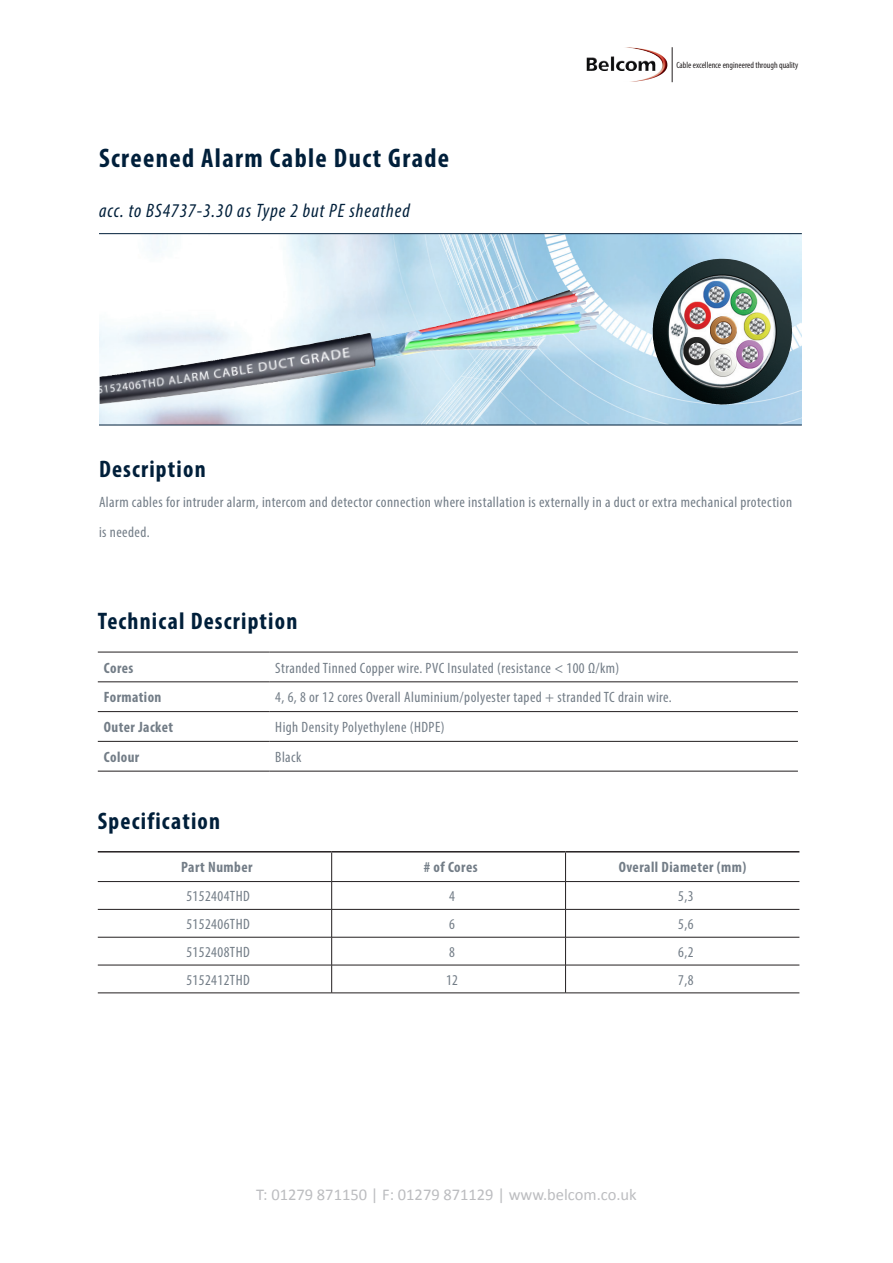
<style>
.page{position:relative;width:893px;height:1263px;background:#fff}
.page>*{position:absolute;margin:0;border:0;box-sizing:border-box;transform-origin:0 0}
.t1{font:700 condensed 27px "Myriad Pro";letter-spacing:.05em;color:#001f3a}
.t2{font:700 condensed 24px "Myriad Pro";letter-spacing:.05em;color:#001f3a}
.t3{font:italic condensed 19.5px "Myriad Pro";letter-spacing:.05em;color:#001f3a}
.t4{font:16.5px "Calibri";color:#bcbdc0}
.t5{font:condensed 15px/30px "Myriad Pro";letter-spacing:.03em;color:#737d87}
.t6{font:700 condensed 15px "Myriad Pro";letter-spacing:.03em;color:#737d87}
.t7{font:condensed 9px "Myriad Pro";color:#231f20}
</style>
<div class="page">
<hr style="left:672px;top:47px;width:1px;height:35px;background:#231f20">
<img style="left:623px;top:47px;width:39px;height:35px">
<img style="left:99px;top:234px;width:703px;height:191px">
<hr style="left:99px;top:233px;width:703px;height:1px;background:#001f3a">
<hr style="left:99px;top:425px;width:703px;height:1px;background:#001f3a">
<img style="left:653px;top:259px;width:66px;height:68px">
<hr style="left:98px;top:652px;width:171px;height:1px;background:#231f20">
<hr style="left:269px;top:652px;width:529px;height:1px;background:#231f20">
<hr style="left:98px;top:681px;width:171px;height:1px;background:#231f20">
<hr style="left:269px;top:681px;width:529px;height:1px;background:#231f20">
<hr style="left:98px;top:711px;width:171px;height:1px;background:#231f20">
<hr style="left:269px;top:711px;width:529px;height:1px;background:#231f20">
<hr style="left:98px;top:741px;width:171px;height:1px;background:#231f20">
<hr style="left:269px;top:741px;width:529px;height:1px;background:#231f20">
<hr style="left:98px;top:771px;width:171px;height:1px;background:#231f20">
<hr style="left:269px;top:771px;width:529px;height:1px;background:#231f20">
<hr style="left:98px;top:851px;width:234px;height:1px;background:#231f20">
<hr style="left:332px;top:851px;width:234px;height:1px;background:#231f20">
<hr style="left:566px;top:851px;width:233px;height:1px;background:#231f20">
<hr style="left:566px;top:881px;width:233px;height:1px;background:#231f20">
<hr style="left:98px;top:909px;width:234px;height:1px;background:#231f20">
<hr style="left:332px;top:909px;width:234px;height:1px;background:#231f20">
<hr style="left:566px;top:909px;width:233px;height:1px;background:#231f20">
<hr style="left:98px;top:937px;width:234px;height:1px;background:#231f20">
<hr style="left:566px;top:937px;width:233px;height:1px;background:#231f20">
<hr style="left:98px;top:965px;width:234px;height:1px;background:#231f20">
<svg style="left:331px;top:852px;width:1px;height:140px"></svg>
<hr style="left:566px;top:965px;width:233px;height:1px;background:#231f20">
<svg style="left:565px;top:852px;width:1px;height:140px"></svg>
<hr style="left:98px;top:992px;width:234px;height:1px;background:#231f20">
<hr style="left:332px;top:992px;width:234px;height:1px;background:#231f20">
<hr style="left:566px;top:992px;width:233px;height:1px;background:#231f20">
<hr style="left:98px;top:881px;width:234px;height:1px;background:#231f20">
<hr style="left:332px;top:881px;width:234px;height:1px;background:#231f20">
<hr style="left:332px;top:937px;width:234px;height:1px;background:#231f20">
<hr style="left:332px;top:965px;width:234px;height:1px;background:#231f20">
<img style="left:495px;top:287px;width:90px;height:25px">
<p class="t1" style="left:99px;top:141px;width:352px">Screened Alarm Cable Duct Grade</p>
<p class="t3" style="left:99px;top:199px;width:312px">acc. to BS4737-3.30 as Type 2 but PE sheathed</p>
<p class="t7" style="left:676px;top:60px;width:124px">Cable excellence engineered through quality</p>
<p class="t2" style="left:99px;top:454px;width:108px">Description</p>
<p class="t5" style="left:99px;top:487px;width:695px">Alarm cables for intruder alarm, intercom and detector connection where installation is externally in a duct or extra mechanical protection is needed.</p>
<p class="t2" style="left:98px;top:606px;width:201px">Technical Description</p>
<p class="t6" style="left:104px;top:658px;width:31px">Cores</p>
<p class="t5" style="left:275px;top:652px;width:346px">Stranded Tinned Copper wire. PVC Insulated (resistance &lt; 100 Ω/km)</p>
<p class="t6" style="left:104px;top:688px;width:59px">Formation</p>
<p class="t5" style="left:275px;top:682px;width:398px">4, 6, 8 or 12 cores Overall Aluminium/polyester taped + stranded TC drain wire.</p>
<p class="t6" style="left:104px;top:718px;width:71px">Outer Jacket</p>
<p class="t5" style="left:275px;top:712px;width:171px">High Density Polyethylene (HDPE)</p>
<p class="t6" style="left:104px;top:747px;width:37px">Colour</p>
<p class="t5" style="left:275px;top:742px;width:28px">Black</p>
<p class="t2" style="left:98px;top:806px;width:124px">Specification</p>
<p class="t6" style="left:181px;top:858px;width:73px">Part Number</p>
<p class="t6" style="left:424px;top:858px;width:55px"># of Cores</p>
<p class="t6" style="left:619px;top:858px;width:129px">Overall Diameter (mm)</p>
<p class="t5" style="left:186px;top:881px;width:65px">5152404THD</p>
<p class="t5" style="left:449px;top:881px;width:7px">4</p>
<p class="t5" style="left:678px;top:881px;width:17px">5,3</p>
<p class="t5" style="left:186px;top:909px;width:65px">5152406THD</p>
<p class="t5" style="left:449px;top:909px;width:7px">6</p>
<p class="t5" style="left:678px;top:909px;width:17px">5,6</p>
<p class="t5" style="left:186px;top:937px;width:65px">5152408THD</p>
<p class="t5" style="left:449px;top:937px;width:7px">8</p>
<p class="t5" style="left:678px;top:937px;width:17px">6,2</p>
<p class="t5" style="left:186px;top:964px;width:65px">5152412THD</p>
<p class="t5" style="left:446px;top:964px;width:13px">12</p>
<p class="t5" style="left:678px;top:964px;width:17px">7,8</p>
<p class="t4" style="left:256px;top:1184px;width:382px">T: 01279 871150 | F: 01279 871129 | www.belcom.co.uk</p>
</div>
